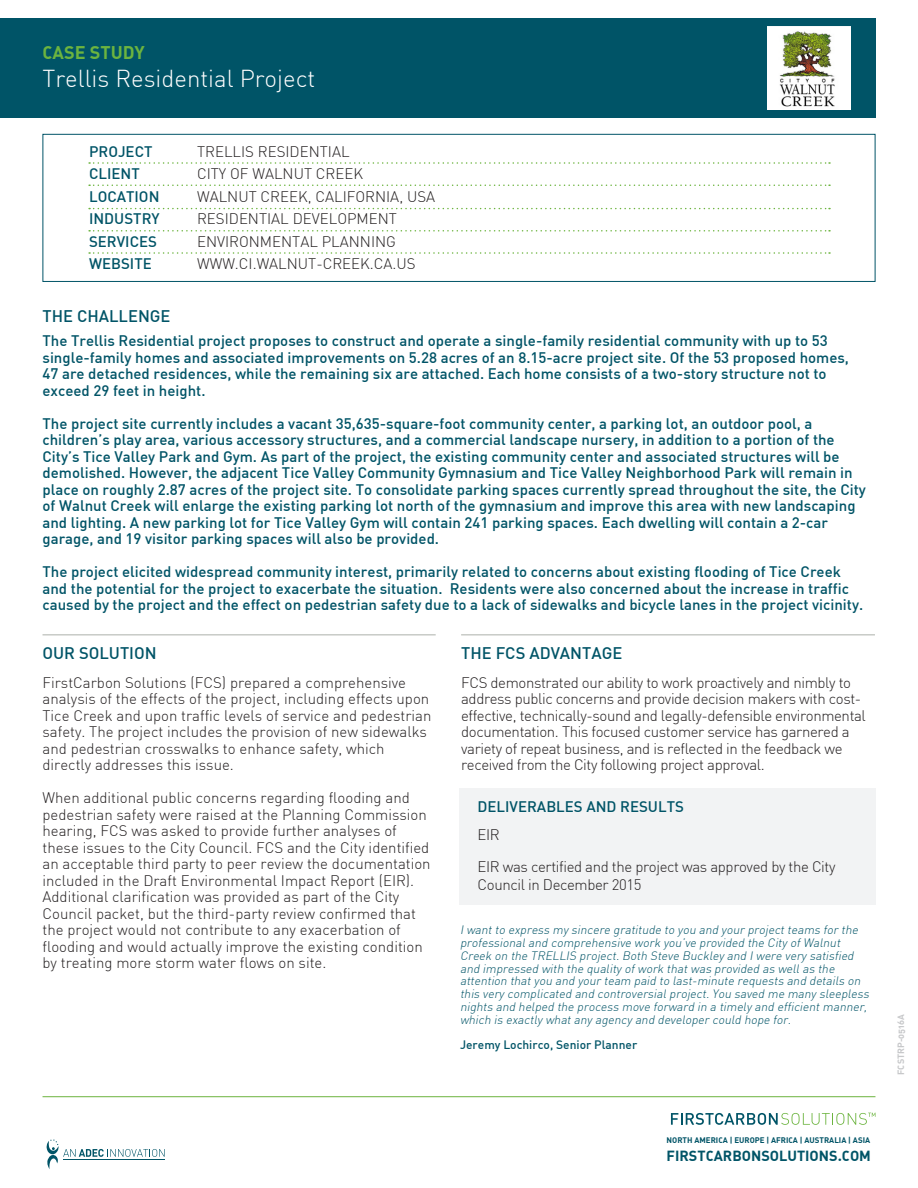
<style>
.page{position:relative;width:918px;height:1188px;background:#fff}
.page>*{position:absolute;margin:0;border:0;box-sizing:border-box;transform-origin:0 0}
.t1{font:300 24px "DIN";color:#fff}
.t2{font:700 18px "DIN Alternate";color:#6cb43f}
.t3{font:500 16.5px "DIN";color:#005467}
.t4{font:500 15px/16.5px "DIN";color:#005467}
.t5{font:300 15px/16.5px "DIN";color:#231f20}
.t6{font:300 15px/16.5px "DIN";letter-spacing:-.025em;color:#231f20}
.t7{font:700 14.4px "DIN Alternate";color:#005467}
.t8{font:italic 300 12px/12.8px "DIN";color:#005467}
.t9{font:500 12px "DIN";color:#005467}
.t10{font:700 9px "DIN Alternate";color:#c7c8ca}
.t11{font:700 7.95px "DIN Alternate";color:#005467}
</style>
<div class="page">
<div style="left:459px;top:788px;width:416px;height:116px;background:#f2f3f4"></div>
<div style="left:0;top:18px;width:875px;height:100px;background:#005467"></div>
<div style="left:43px;top:134px;width:832px;height:148px;border:1px solid #005467"></div>
<svg style="left:89px;top:162px;width:741px;height:2px"></svg>
<svg style="left:89px;top:185px;width:741px;height:1px"></svg>
<svg style="left:89px;top:208px;width:741px;height:1px"></svg>
<svg style="left:89px;top:230px;width:741px;height:2px"></svg>
<svg style="left:89px;top:252px;width:741px;height:2px"></svg>
<hr style="left:43px;top:1096px;width:832px;height:1px;background:#6cb43f">
<hr style="left:43px;top:634px;width:393px;height:2px;background:#c8cbc6">
<hr style="left:461px;top:634px;width:414px;height:2px;background:#c8cbc6">
<svg style="left:46px;top:1140px;width:119px;height:29px"></svg>
<svg style="left:671px;top:1113px;width:204px;height:12px"></svg>
<img style="left:767px;top:27px;width:84px;height:83px">
<p class="t2" style="left:43px;top:41px;width:104px">CASE STUDY</p>
<p class="t1" style="left:43px;top:64px;width:274px">Trellis Residential Project</p>
<p class="t4" style="left:89px;top:143px;width:65px">PROJECT</p>
<p class="t5" style="left:197px;top:143px;width:154px">TRELLIS RESIDENTIAL</p>
<p class="t4" style="left:89px;top:165px;width:52px">CLIENT</p>
<p class="t5" style="left:197px;top:166px;width:168px">CITY OF WALNUT CREEK</p>
<p class="t4" style="left:89px;top:188px;width:72px">LOCATION</p>
<p class="t5" style="left:197px;top:188px;width:240px">WALNUT CREEK, CALIFORNIA, USA</p>
<p class="t4" style="left:89px;top:210px;width:72px">INDUSTRY</p>
<p class="t5" style="left:197px;top:211px;width:201px">RESIDENTIAL DEVELOPMENT</p>
<p class="t4" style="left:89px;top:233px;width:69px">SERVICES</p>
<p class="t5" style="left:197px;top:233px;width:200px">ENVIRONMENTAL PLANNING</p>
<p class="t4" style="left:89px;top:255px;width:64px">WEBSITE</p>
<p class="t5" style="left:197px;top:256px;width:220px">WWW.CI.WALNUT-CREEK.CA.US</p>
<p class="t3" style="left:43px;top:306px;width:130px">THE CHALLENGE</p>
<p class="t4" style="left:43px;top:332px;width:808px">The Trellis Residential project proposes to construct and operate a single-family residential community with up to 53 single-family homes and associated improvements on 5.28 acres of an 8.15-acre project site. Of the 53 proposed homes, 47 are detached residences, while the remaining six are attached. Each home consists of a two-story structure not to exceed 29 feet in height.</p>
<p class="t4" style="left:43px;top:414px;width:825px">The project site currently includes a vacant 35,635-square-foot community center, a parking lot, an outdoor pool, a children’s play area, various accessory structures, and a commercial landscape nursery, in addition to a portion of the City’s Tice Valley Park and Gym. As part of the project, the existing community center and associated structures will be demolished. However, the adjacent Tice Valley Community Gymnasium and Tice Valley Neighborhood Park will remain in place on roughly 2.87 acres of the project site. To consolidate parking spaces currently spread throughout the site, the City of Walnut Creek will enlarge the existing parking lot north of the gymnasium and improve this area with new landscaping and lighting. A new parking lot for Tice Valley Gym will contain 241 parking spaces. Each dwelling will contain a 2-car garage, and 19 visitor parking spaces will also be provided.</p>
<p class="t4" style="left:43px;top:563px;width:822px">The project elicited widespread community interest, primarily related to concerns about existing flooding of Tice Creek and the potential for the project to exacerbate the situation. Residents were also concerned about the increase in traffic caused by the project and the effect on pedestrian safety due to a lack of sidewalks and bicycle lanes in the project vicinity.</p>
<p class="t3" style="left:43px;top:643px;width:116px">OUR SOLUTION</p>
<p class="t5" style="left:43px;top:674px;width:390px">FirstCarbon Solutions (FCS) prepared a comprehensive analysis of the effects of the project, including effects upon Tice Creek and upon traffic levels of service and pedestrian safety. The project includes the provision of new sidewalks and pedestrian crosswalks to enhance safety, which directly addresses this issue.</p>
<p class="t5" style="left:43px;top:790px;width:390px">When additional public concerns regarding flooding and pedestrian safety were raised at the Planning Commission hearing, FCS was asked to provide further analyses of these issues to the City Council. FCS and the City identified an acceptable third party to peer review the documentation included in the Draft Environmental Impact Report (EIR).<br>Additional clarification was provided as part of the City Council packet, but the third-party review confirmed that the project would not contribute to any exacerbation of flooding and would actually improve the existing condition by treating more storm water flows on site.</p>
<p class="t3" style="left:461px;top:643px;width:163px">THE FCS ADVANTAGE</p>
<p class="t6" style="left:461px;top:674px;width:406px">FCS demonstrated our ability to work proactively and nimbly to address public concerns and provide decision makers with cost&shy;effective, technically-sound and legally-defensible environmental documentation. This focused customer service has garnered a variety of repeat business, and is reflected in the feedback we received from the City following project approval.</p>
<p class="t4" style="left:478px;top:797px;width:208px">DELIVERABLES AND RESULTS</p>
<p class="t5" style="left:478px;top:826px;width:24px">EIR</p>
<p class="t6" style="left:478px;top:858px;width:359px;line-height:18px">EIR was certified and the project was approved by the City<br>Council in December 2015</p>
<p class="t8" style="left:460px;top:924px;width:413px">Iwantto express my sincere gratitude to you and your projectteams for the professionaland comprehensive work you’ve provided the City ofWalnut Creek on the TRELLIS project.Both Steve Buckley and Iwere very satisfied and impressed with the quality ofwork thatwas provided as wellas the attention thatyou and your team paid to last-minute requests and details on this very complicated and controversialproject.You saved me many sleepless nights and helped the process move forward in a timely and efficientmanner, which is exactly whatany agency and developer could hope for.</p>
<p class="t9" style="left:460px;top:1037px;width:179px">Jeremy Lochirco, Senior Planner</p>
<p class="t11" style="left:667px;top:1135px;width:205px">NORTH AMERICA | EUROPE | AFRICA | AUSTRALIA | ASIA</p>
<p class="t7" style="left:667px;top:1147px;width:206px">FIRSTCARBONSOLUTIONS.COM</p>
<p class="t10" style="left:895px;top:1075px;width:62px;rotate:-90deg">FCSTRP-0516A</p>
</div>
